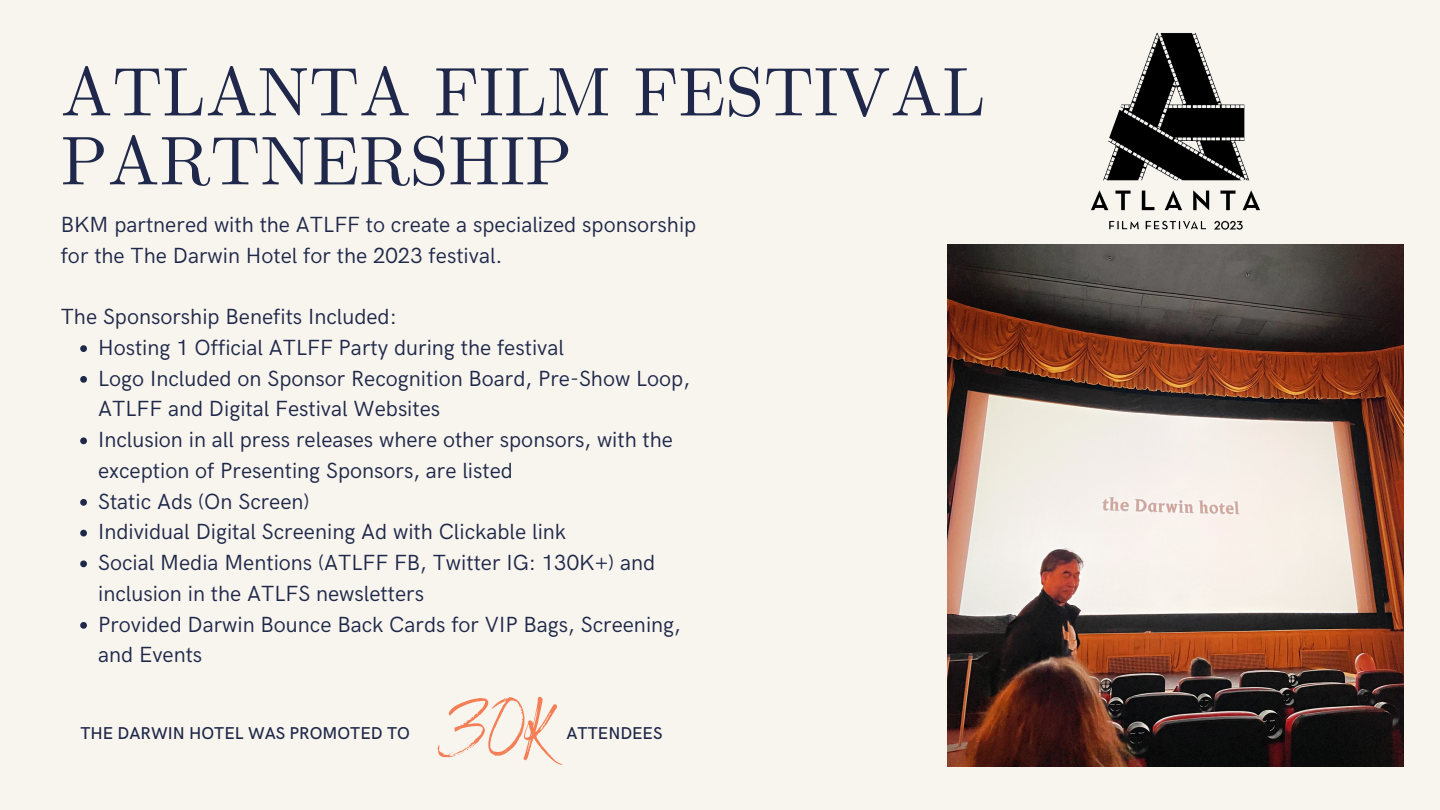
<style>
.page{position:relative;width:1440px;height:810px;background:#f8f5ee}
.page>*{position:absolute;margin:0;border:0;box-sizing:border-box;transform-origin:0 0}
.t1{font:83.1px "Benedict";color:#f47f57}
.t2{font:69.1px/69px "CMU Serif";color:#1f284a}
.t3{font:22px/30.8px "HK Grotesk";color:#1f284a}
.t4{font:500 17.2px "HK Grotesk";color:#1f284a}
</style>
<div class="page">
<img style="left:948px;top:245px;width:455px;height:522px">
<img style="left:1052px;top:33px;width:247px;height:258px">
<svg style="left:80px;top:345px;width:7px;height:7px"></svg>
<svg style="left:80px;top:376px;width:7px;height:7px"></svg>
<svg style="left:80px;top:437px;width:7px;height:7px"></svg>
<svg style="left:80px;top:499px;width:7px;height:7px"></svg>
<svg style="left:80px;top:530px;width:7px;height:6px"></svg>
<svg style="left:80px;top:560px;width:7px;height:7px"></svg>
<svg style="left:80px;top:622px;width:7px;height:7px"></svg>
<p class="t2" style="left:61px;top:61px;width:926px">ATLANTA FILM FESTIVAL<br>PARTNERSHIP</p>
<p class="t3" style="left:61px;top:210px;width:637px">BKM partnered with the ATLFF to create a specialized sponsorship for the The Darwin Hotel for the 2023 festival.</p>
<p class="t3" style="left:61px;top:302px;width:338px">The Sponsorship Benefits Included:</p>
<p class="t3" style="left:98px;top:333px;width:467px">Hosting 1 Official ATLFF Party during the festival</p>
<p class="t3" style="left:98px;top:364px;width:593px">Logo Included on Sponsor Recognition Board, Pre-Show Loop,<br>ATLFF and Digital Festival Websites</p>
<p class="t3" style="left:98px;top:425px;width:576px">Inclusion in all press releases where other sponsors, with the exception of Presenting Sponsors, are listed</p>
<p class="t3" style="left:98px;top:487px;width:213px">Static Ads (On Screen)</p>
<p class="t3" style="left:98px;top:517px;width:470px">Individual Digital Screening Ad with Clickable link</p>
<p class="t3" style="left:98px;top:548px;width:559px">Social Media Mentions (ATLFF FB, Twitter IG: 130K+) and inclusion in the ATLFS newsletters</p>
<p class="t3" style="left:98px;top:610px;width:584px">Provided Darwin Bounce Back Cards for VIP Bags, Screening, and Events</p>
<p class="t4" style="left:80px;top:724px;width:331px">THE DARWIN HOTEL WAS PROMOTED TO</p>
<p class="t1" style="left:438px;top:679px;width:117px">30K</p>
<p class="t4" style="left:567px;top:724px;width:97px">ATTENDEES</p>
</div>
